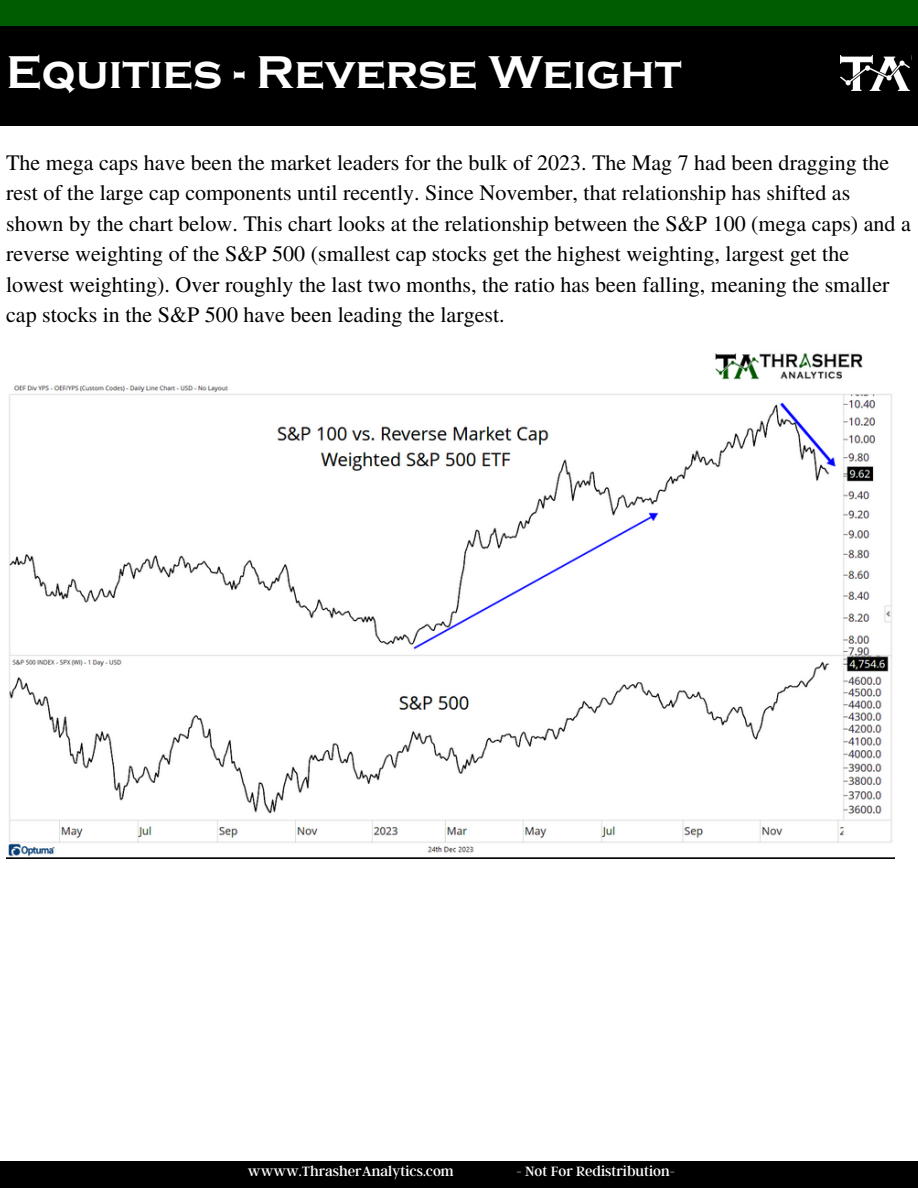
<style>
.page{position:relative;width:918px;height:1188px;background:#fff}
.page>*{position:absolute;margin:0;border:0;box-sizing:border-box;transform-origin:0 0}
.t1{font:700 47.25px "Copperplate Gothic";color:#fff}
.t2{font:22.05px/30.3px "Te X Gyre Termes";color:#000}
.t3{font:15px "Argent CF";color:#fff}
</style>
<div class="page">
<div style="left:0;top:0;width:918px;height:27px;background:#005c00"></div>
<div style="left:0;top:1162px;width:918px;height:26px;background:#000"></div>
<div style="left:0;top:26px;width:918px;height:100px;background:#000"></div>
<img style="left:840px;top:56px;width:71px;height:35px">
<img style="left:6px;top:353px;width:889px;height:506px">
<div style="left:406px;top:336px;width:105px;height:50px;background:#fff"></div>
<p class="t1" style="left:6px;top:46px;width:677px">Equities - Reverse Weight</p>
<p class="t2" style="left:6px;top:146px;width:906px">The mega caps have been the market leaders for the bulk of 2023. The Mag 7 had been dragging the rest of the large cap components until recently. Since November, that relationship has shifted as shown by the chart below. This chart looks at the relationship between the S&amp;P 100 (mega caps) and a reverse weighting of the S&amp;P 500 (smallest cap stocks get the highest weighting, largest get the lowest weighting). Over roughly the last two months, the ratio has been falling, meaning the smaller cap stocks in the S&amp;P 500 have been leading the largest.</p>
<p class="t3" style="left:248px;top:1161px;width:207px">wwww.ThrasherAnalytics.com</p>
<p class="t3" style="left:516px;top:1161px;width:160px">- Not For Redistribution-</p>
</div>
